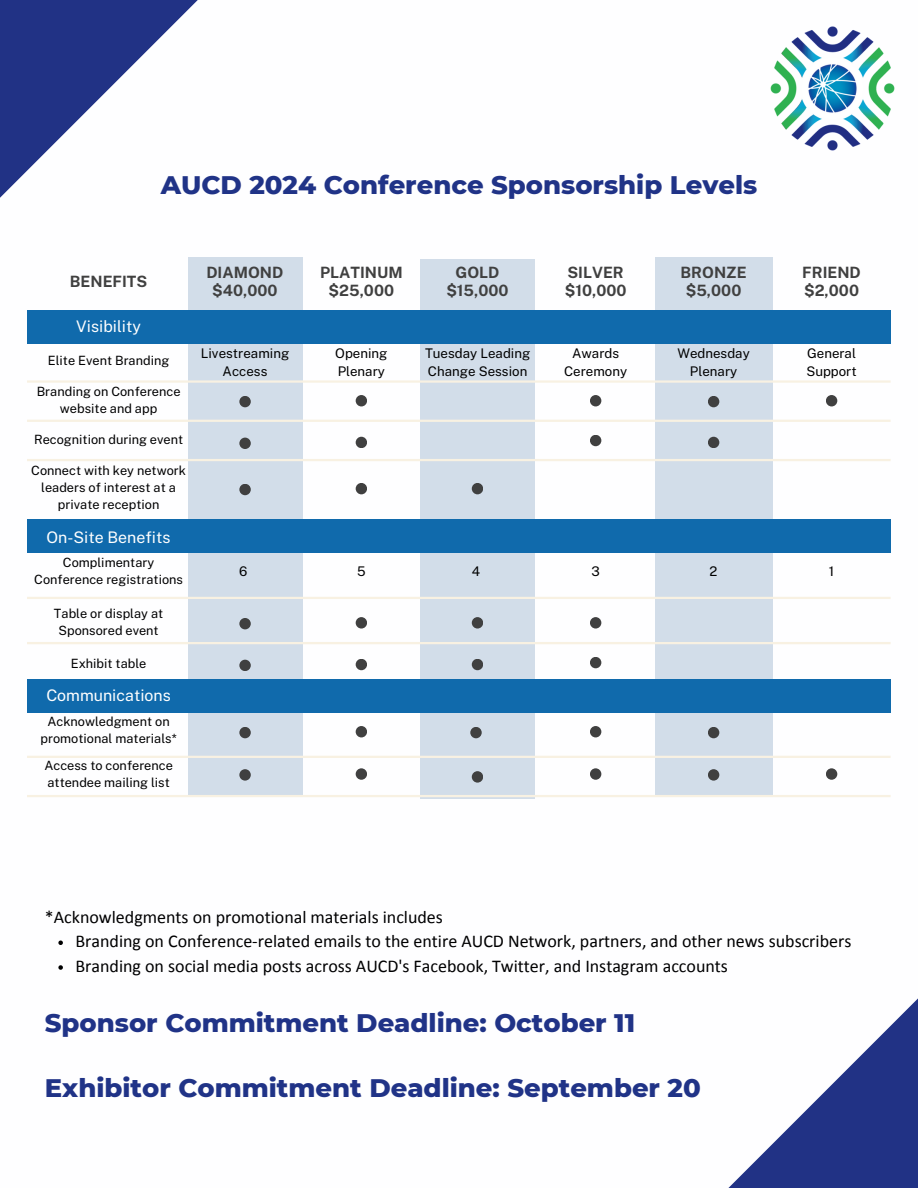
<style>
.page{position:relative;width:918px;height:1188px;background:#fff}
.page>*{position:absolute;margin:0;border:0;box-sizing:border-box;transform-origin:0 0}
.t1{font:800 25.95px "Montserrat";color:#203387}
.t2{font:18px "Calibri";color:#000}
.t3{font:15.9px "Public Sans";color:#fff}
.t4{font:700 15.6px/18.5px "Public Sans";color:#404040;text-align:center}
.t5{font:13.35px/18px "Public Sans";color:#000}
.t6{font:12.75px/17px "Public Sans";color:#000;text-align:center}
</style>
<div class="page">
<div style="left:188px;top:258px;width:114px;height:538px;background:#d2dde9"></div>
<div style="left:655px;top:258px;width:118px;height:537px;background:#d2dde9"></div>
<div style="left:420px;top:259px;width:115px;height:539px;background:#d2dde9"></div>
<hr style="left:27px;top:459px;width:864px;height:2px;background:#f8f1e2">
<hr style="left:27px;top:420px;width:864px;height:2px;background:#f8f1e2">
<hr style="left:27px;top:380px;width:864px;height:3px;background:#f8f1e2">
<div style="left:27px;top:310px;width:864px;height:33px;background:#106aac"></div>
<div style="left:356px;top:395px;width:11px;height:11px;background:#404040;border-radius:50%"></div>
<div style="left:356px;top:437px;width:11px;height:11px;background:#404040;border-radius:50%"></div>
<div style="left:356px;top:483px;width:11px;height:11px;background:#404040;border-radius:50%"></div>
<div style="left:590px;top:395px;width:11px;height:11px;background:#404040;border-radius:50%"></div>
<div style="left:708px;top:396px;width:11px;height:11px;background:#404040;border-radius:50%"></div>
<div style="left:826px;top:395px;width:11px;height:11px;background:#404040;border-radius:50%"></div>
<div style="left:708px;top:437px;width:11px;height:11px;background:#404040;border-radius:50%"></div>
<div style="left:590px;top:435px;width:11px;height:11px;background:#404040;border-radius:50%"></div>
<div style="left:472px;top:483px;width:11px;height:11px;background:#404040;border-radius:50%"></div>
<div style="left:472px;top:617px;width:11px;height:12px;background:#404040;border-radius:50%"></div>
<div style="left:472px;top:659px;width:11px;height:11px;background:#404040;border-radius:50%"></div>
<hr style="left:27px;top:642px;width:864px;height:2px;background:#f8f1e2">
<hr style="left:27px;top:597px;width:864px;height:2px;background:#f8f1e2">
<div style="left:27px;top:519px;width:864px;height:33px;background:#106aac"></div>
<div style="left:356px;top:617px;width:11px;height:12px;background:#404040;border-radius:50%"></div>
<div style="left:356px;top:659px;width:11px;height:11px;background:#404040;border-radius:50%"></div>
<div style="left:590px;top:617px;width:11px;height:12px;background:#404040;border-radius:50%"></div>
<div style="left:590px;top:657px;width:11px;height:11px;background:#404040;border-radius:50%"></div>
<div style="left:472px;top:771px;width:11px;height:12px;background:#404040;border-radius:50%"></div>
<hr style="left:27px;top:795px;width:864px;height:2px;background:#f8f1e2">
<hr style="left:27px;top:756px;width:864px;height:2px;background:#f8f1e2">
<div style="left:27px;top:680px;width:864px;height:33px;background:#106aac"></div>
<div style="left:356px;top:768px;width:11px;height:12px;background:#404040;border-radius:50%"></div>
<div style="left:590px;top:768px;width:11px;height:12px;background:#404040;border-radius:50%"></div>
<div style="left:708px;top:769px;width:11px;height:12px;background:#404040;border-radius:50%"></div>
<div style="left:826px;top:768px;width:11px;height:12px;background:#404040;border-radius:50%"></div>
<div style="left:356px;top:726px;width:11px;height:11px;background:#404040;border-radius:50%"></div>
<div style="left:590px;top:726px;width:11px;height:11px;background:#404040;border-radius:50%"></div>
<div style="left:708px;top:727px;width:11px;height:11px;background:#404040;border-radius:50%"></div>
<div style="left:470px;top:727px;width:12px;height:11px;background:#404040;border-radius:50%"></div>
<svg style="left:58px;top:941px;width:5px;height:4px"></svg>
<svg style="left:58px;top:965px;width:5px;height:5px"></svg>
<div style="left:239px;top:396px;width:12px;height:11px;background:#404040;border-radius:50%"></div>
<div style="left:239px;top:438px;width:12px;height:11px;background:#404040;border-radius:50%"></div>
<div style="left:239px;top:484px;width:12px;height:11px;background:#404040;border-radius:50%"></div>
<div style="left:239px;top:618px;width:12px;height:11px;background:#404040;border-radius:50%"></div>
<div style="left:239px;top:660px;width:12px;height:11px;background:#404040;border-radius:50%"></div>
<div style="left:239px;top:769px;width:12px;height:12px;background:#404040;border-radius:50%"></div>
<div style="left:239px;top:727px;width:12px;height:11px;background:#404040;border-radius:50%"></div>
<img style="left:770px;top:26px;width:125px;height:125px">
<svg style="left:729px;top:999px;width:188px;height:188px"></svg>
<svg style="left:0;top:0;width:198px;height:198px"></svg>
<p class="t1" style="left:161px;top:169px;width:598px">AUCD 2024 Conference Sponsorship Levels</p>
<p class="t4" style="left:70px;top:272px;width:79px">BENEFITS</p>
<p class="t4" style="left:565px;top:263px;width:63px;text-align:left">SILVER $10,000</p>
<p class="t4" style="left:681px;top:263px;width:67px">BRONZE $5,000</p>
<h3 class="t4" style="left:802px;top:263px;width:60px;text-align:left">FRIEND $2,000</h3>
<h2 class="t4" style="left:206px;top:263px;width:78px">DIAMOND $40,000</h2>
<h3 class="t4" style="left:320px;top:263px;width:84px">PLATINUM $25,000</h3>
<h3 class="t4" style="left:446px;top:263px;width:64px">GOLD $15,000</h3>
<p class="t3" style="left:76px;top:317px;width:66px">Visibility</p>
<p class="t6" style="left:48px;top:352px;width:123px">Elite Event Branding</p>
<p class="t6" style="left:37px;top:383px;width:145px">Branding on Conference website and app</p>
<p class="t6" style="left:34px;top:431px;width:151px">Recognition during event</p>
<p class="t6" style="left:31px;top:461px;width:156px">Connect with key network leaders of interest at a private reception</p>
<p class="t3" style="left:47px;top:528px;width:126px">On-Site Benefits</p>
<p class="t6" style="left:34px;top:554px;width:150px">Complimentary<br>Conference registrations</p>
<p class="t6" style="left:54px;top:605px;width:111px">Table or display at<br>Sponsored event</p>
<p class="t6" style="left:71px;top:655px;width:77px">Exhibit table</p>
<p class="t3" style="left:46px;top:686px;width:126px">Communications</p>
<p class="t6" style="left:41px;top:713px;width:138px">Acknowledgment on promotional materials*</p>
<p class="t6" style="left:44px;top:757px;width:130px;text-align:left">Access to conference attendee mailing list</p>
<p class="t5" style="left:201px;top:344px;width:90px;text-align:center">Livestreaming<br>Access</p>
<p class="t5" style="left:239px;top:562px;width:10px">6</p>
<h3 class="t5" style="left:335px;top:344px;width:54px">Opening</h3>
<h3 class="t5" style="left:338px;top:362px;width:49px">Plenary</h3>
<h3 class="t5" style="left:425px;top:344px;width:107px">Tuesday Leading<br>Change Session</h3>
<h3 class="t5" style="left:572px;top:344px;width:49px">Awards</h3>
<h4 class="t5" style="left:564px;top:362px;width:64px">Ceremony</h4>
<p class="t5" style="left:677px;top:344px;width:74px">Wednesday</p>
<p class="t5" style="left:690px;top:362px;width:49px">Plenary</p>
<p class="t5" style="left:807px;top:344px;width:50px">General</p>
<p class="t5" style="left:806px;top:362px;width:52px">Support</p>
<p class="t5" style="left:357px;top:562px;width:10px">5</p>
<p class="t5" style="left:591px;top:562px;width:10px">3</p>
<p class="t5" style="left:710px;top:562px;width:9px">2</p>
<h4 class="t5" style="left:829px;top:562px;width:7px">1</h4>
<p class="t5" style="left:472px;top:562px;width:10px">4</p>
<h4 class="t2" style="left:45px;top:909px;width:400px">*Acknowledgments on promotional materials includes</h4>
<p class="t2" style="left:75px;top:934px;width:777px">Branding on Conference-related emails to the entire AUCD Network, partners, and other news subscribers</p>
<p class="t2" style="left:75px;top:959px;width:654px">Branding on social media posts across AUCD's Facebook, Twitter, and Instagram accounts</p>
<p class="t1" style="left:45px;top:1007px;width:592px">Sponsor Commitment Deadline: October 11</p>
<h1 class="t1" style="left:45px;top:1072px;width:658px">Exhibitor Commitment Deadline: September 20</h1>
</div>
